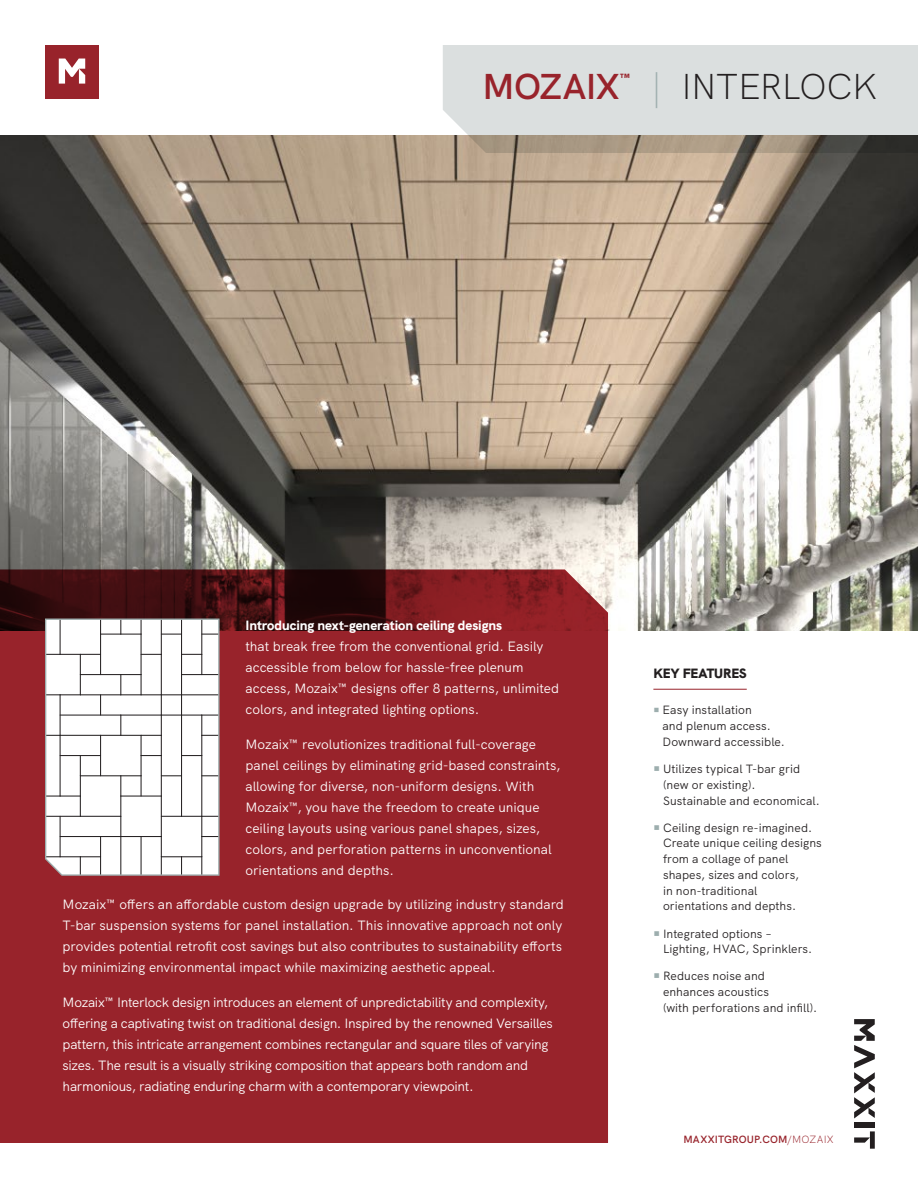
<style>
.page{position:relative;width:918px;height:1188px;background:#fff}
.page>*{position:absolute;margin:0;border:0;box-sizing:border-box;transform-origin:0 0}
.t1{font:300 36px "HK Grotesk";letter-spacing:-.02em;color:#231f20}
.t2{font:13.5px/21px "HK Grotesk";letter-spacing:-.005em;color:#fff}
.t3{font:900 13.5px "HK Grotesk";letter-spacing:-.005em;color:#231f20}
.t4{font:12px/15.8px "HK Grotesk";letter-spacing:.005em;color:#231f20}
.t5{font:600 10.5px "HK Grotesk";letter-spacing:.01em;color:#98232b}
.s1{font-weight:600;color:#98232b}
.s2{color:#9daeae}
.s3{font-weight:800}
.s4{font-weight:300}
</style>
<div class="page">
<div style="left:854px;top:1122px;width:21px;height:5px;background:#231f20"></div>
<svg style="left:854px;top:1131px;width:21px;height:18px"></svg>
<svg style="left:854px;top:1019px;width:21px;height:100px"></svg>
<img style="left:0;top:135px;width:918px;height:496px">
<svg style="left:0;top:569px;width:608px;height:574px;background:#902129"></svg>
<svg style="left:443px;top:45px;width:475px;height:108px;background:#cdcfcc"></svg>
<svg style="left:45px;top:45px;width:54px;height:54px;background:#a7444a"></svg>
<svg style="left:44px;top:618px;width:176px;height:258px"></svg>
<hr style="left:653px;top:689px;width:94px;height:1px;background:#98232b">
<p class="t1" style="left:482px;top:58px;width:397px"><span class="s1">MOZAIX</span><sup>™</sup> <span class="s2">|</span> INTERLOCK</p>
<p class="t2" style="left:245px;top:614px;width:315px"><span class="s3">Introducing next-generation ceiling designs<br></span>that break free from the conventional grid. Easily accessible from below for hassle-free plenum access, Mozaix™ designs offer 8 patterns, unlimited colors, and integrated lighting options.</p>
<p class="t2" style="left:245px;top:732px;width:317px">Mozaix™ revolutionizes traditional full-coverage panel ceilings by eliminating grid-based constraints, allowing for diverse, non-uniform designs. With Mozaix™, you have the freedom to create unique ceiling layouts using various panel shapes, sizes, colors, and perforation patterns in unconventional orientations and depths.</p>
<p class="t2" style="left:63px;top:893px;width:503px">Mozaix™ offers an affordable custom design upgrade by utilizing industry standard T-bar suspension systems for panel installation. This innovative approach not only provides potential retrofit cost savings but also contributes to sustainability efforts by minimizing environmental impact while maximizing aesthetic appeal.</p>
<p class="t2" style="left:63px;top:990px;width:492px">Mozaix™ Interlock design introduces an element of unpredictability and complexity, offering a captivating twist on traditional design. Inspired by the renowned Versailles pattern, this intricate arrangement combines rectangular and square tiles of varying sizes. The result is a visually striking composition that appears both random and harmonious, radiating enduring charm with a contemporary viewpoint.</p>
<p class="t3" style="left:653px;top:662px;width:95px">KEY FEATURES</p>
<p class="t4" style="left:663px;top:701px;width:124px;text-indent:-9px"><span class="s2">○</span> Easy installation<br>and plenum access.<br>Downward accessible.</p>
<p class="t4" style="left:663px;top:760px;width:158px;text-indent:-10px"><span class="s2">○</span> Utilizes typical T-bar grid (new or existing).<br>Sustainable and economical.</p>
<p class="t4" style="left:663px;top:819px;width:160px;text-indent:-10px"><span class="s2">○</span> Ceiling design re-imagined.<br>Create unique ceiling designs from a collage of panel shapes, sizes and colors,<br>in non-traditional orientations and depths.</p>
<p class="t4" style="left:663px;top:924px;width:151px;text-indent:-10px"><span class="s2">○</span> Integrated options –<br>Lighting, HVAC, Sprinklers.</p>
<p class="t4" style="left:663px;top:967px;width:156px;text-indent:-10px"><span class="s2">○</span> Reduces noise and enhances acoustics<br>(with perforations and infill).</p>
<p class="t5" style="left:684px;top:1131px;width:152px">MAXXITGROUP.COM<span class="s4">/MOZAIX</span></p>
</div>
